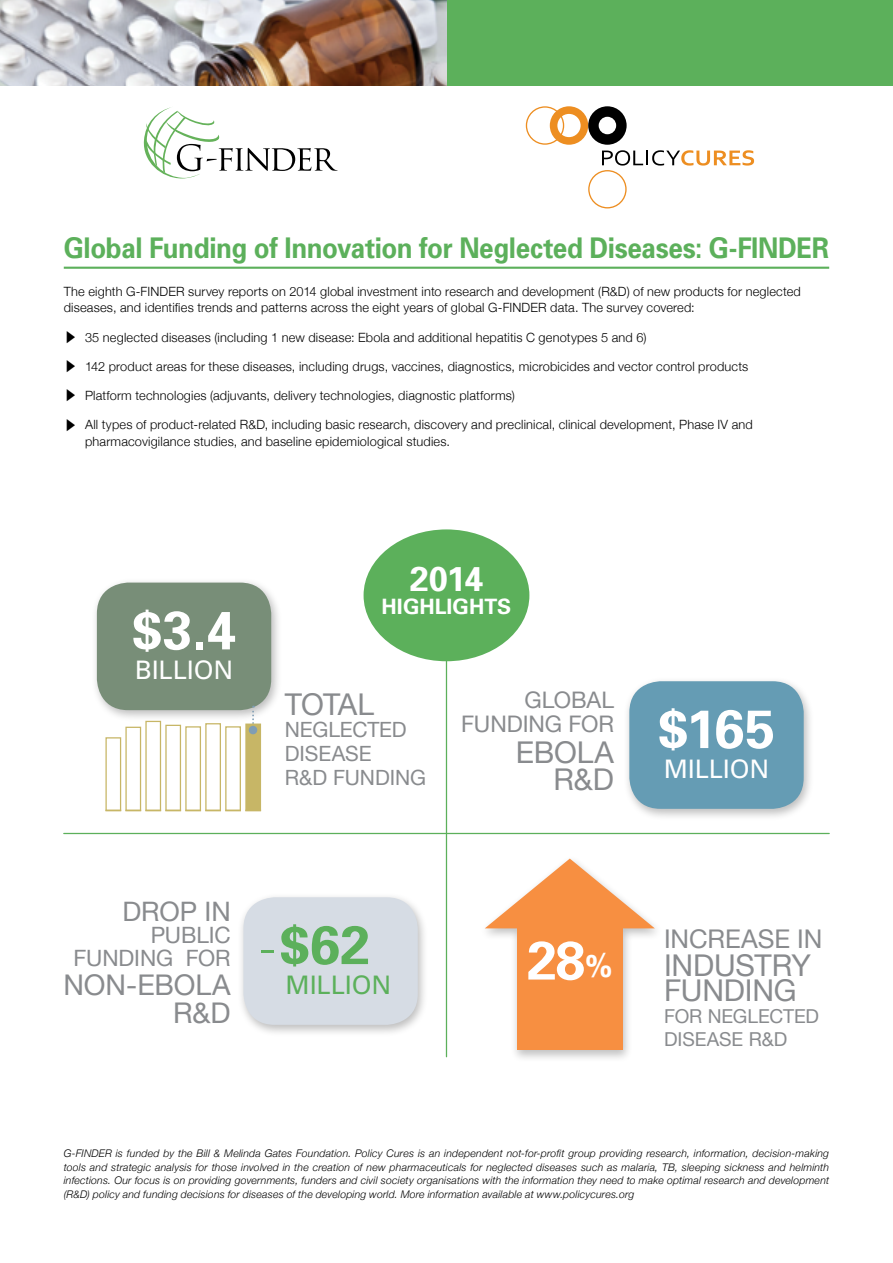
<style>
.page{position:relative;width:893px;height:1263px;background:#fff}
.page>*{position:absolute;margin:0;border:0;box-sizing:border-box;transform-origin:0 0}
.t1{font:700 54px "Univers";color:#fff}
.t2{font:700 54px "Univers";color:#5cb05b}
.t3{font:700 34.5px "Univers";color:#fff}
.t4{font:30px/27px "Helvetica Neue";letter-spacing:-.01em;color:#898b8e;text-align:right}
.t5{font:700 28.5px "Univers";letter-spacing:-.015em;color:#5cb05b;scale:.91 1}
.t6{font:28.5px/28.5px "Helvetica Neue";letter-spacing:-.005em;color:#898b8e;text-align:right}
.t7{font:26.85px "Helvetica Neue";letter-spacing:-.005em;color:#898b8e}
.t8{font:25.8px "Helvetica Neue";letter-spacing:-.005em;color:#898b8e}
.t9{font:25.5px "Univers";letter-spacing:-.005em;color:#fff}
.t10{font:25.5px "Univers";letter-spacing:-.005em;color:#5cb05b}
.t11{font:22.8px/24px "Helvetica Neue";letter-spacing:-.005em;color:#898b8e;text-align:right}
.t12{font:22.5px/22.5px "Helvetica Neue";letter-spacing:-.005em;color:#898b8e;text-align:right}
.t13{font:700 21.15px "Univers";color:#fff}
.t14{font:21px/24px "Helvetica Neue";letter-spacing:-.005em;color:#898b8e}
.t15{font:19.2px/23.1px "Helvetica Neue";letter-spacing:-.005em;color:#898b8e}
.t16{font:300 12.75px/16.5px "Helvetica Neue";letter-spacing:.015em;color:#000}
.t17{font:italic 300 10.5px/13.5px "Helvetica Neue";letter-spacing:.02em;color:#000;text-align:justify}
.s1{font-family:"Koz Min Pro";font-weight:400}
.s2{font-size:31.5px}
</style>
<div class="page">
<div style="left:446px;top:0;width:447px;height:85px;background:#5cb05b"></div>
<img style="left:0;top:0;width:446px;height:85px">
<svg style="left:526px;top:106px;width:228px;height:102px"></svg>
<div style="left:364px;top:529px;width:165px;height:132px;background:#5cb05b;border-radius:50%"></div>
<hr style="left:64px;top:267px;width:765px;height:2px;background:#5cb05b">
<hr style="left:446px;top:643px;width:1px;height:414px;background:#5cb05b">
<hr style="left:64px;top:833px;width:765px;height:1px;background:#5cb05b">
<svg style="left:143px;top:107px;width:195px;height:71px"></svg>
<div style="left:91px;top:578px;width:191px;height:144px;background:#000;opacity:.26"></div>
<div style="left:97px;top:583px;width:174px;height:127px;background:#788e78;border-radius:31px"></div>
<div style="left:624px;top:677px;width:190px;height:144px;background:#000;opacity:.26"></div>
<div style="left:629px;top:681px;width:175px;height:128px;background:#659cb4;border-radius:31px"></div>
<svg style="left:105px;top:706px;width:156px;height:106px"></svg>
<div style="left:246px;top:724px;width:14px;height:86px;background:#c7b666"></div>
<div style="left:245px;top:723px;width:16px;height:88px;border:1px solid #c7b666"></div>
<div style="left:249px;top:726px;width:8px;height:8px;background:#7f9db4;border-radius:50%"></div>
<div style="left:479px;top:854px;width:186px;height:207px;background:#000;opacity:.25"></div>
<div style="left:517px;top:915px;width:106px;height:135px;background:#f78f41"></div>
<svg style="left:485px;top:858px;width:170px;height:70px"></svg>
<div style="left:238px;top:893px;width:190px;height:144px;background:#000;opacity:.26"></div>
<div style="left:243px;top:897px;width:175px;height:128px;background:#d6dce4;border-radius:31px"></div>
<h3 class="t5" style="left:64px;top:230px;width:843px">Global Funding of Innovation for Neglected Diseases: G-FINDER</h3>
<p class="t16" style="left:64px;top:282px;width:738px">The eighth G-FINDER survey reports on 2014 global investment into research and development (R&amp;D) of new products for neglected diseases, and identifies trends and patterns across the eight years of global G-FINDER data. The survey covered:</p>
<p class="t16" style="left:64px;top:328px;width:584px"><span class="s1">▶</span> 35 neglected diseases (including 1 new disease: Ebola and additional hepatitis C genotypes 5 and 6)</p>
<p class="t16" style="left:64px;top:357px;width:686px"><span class="s1">▶</span> 142 product areas for these diseases, including drugs, vaccines, diagnostics, microbicides and vector control products</p>
<p class="t16" style="left:64px;top:387px;width:453px"><span class="s1">▶</span> Platform technologies (adjuvants, delivery technologies, diagnostic platforms)</p>
<p class="t16" style="left:85px;top:416px;width:669px;text-indent:-21px"><span class="s1">▶</span> All types of product-related R&amp;D, including basic research, discovery and preclinical, clinical development, Phase IV and pharmacovigilance studies, and baseline epidemiological studies.</p>
<h1 class="t1" style="left:132px;top:595px;width:105px">$3.4</h1>
<h3 class="t9" style="left:135px;top:654px;width:100px">BILLION</h3>
<h2 class="t3" style="left:410px;top:556px;width:75px">2014</h2>
<h3 class="t13" style="left:382px;top:593px;width:131px">HIGHLIGHTS</h3>
<h3 class="t4" style="left:285px;top:692px;width:91px">TOTAL</h3>
<h3 class="t14" style="left:285px;top:719px;width:143px">NEGLECTED<br>DISEASE<br>R&amp;D FUNDING</h3>
<h3 class="t11" style="left:461px;top:690px;width:154px">GLOBAL<br>FUNDING FOR</h3>
<h3 class="t4" style="left:516px;top:740px;width:100px">EBOLA<br>R&amp;D</h3>
<h3 class="t7" style="left:122px;top:892px;width:110px">DROP IN</h3>
<h3 class="t12" style="left:74px;top:925px;width:159px">PUBLIC<br>FUNDING FOR</h3>
<h3 class="t6" style="left:63px;top:972px;width:169px">NON-EBOLA<br>R&amp;D</h3>
<h1 class="t2" style="left:259px;top:910px;width:112px"><span class="s1">-</span>$62</h1>
<h3 class="t10" style="left:286px;top:969px;width:107px">MILLION</h3>
<h1 class="t1" style="left:527px;top:926px;width:87px">28<span class="s2">%</span></h1>
<h1 class="t1" style="left:658px;top:694px;width:118px">$165</h1>
<h3 class="t9" style="left:664px;top:753px;width:107px">MILLION</h3>
<h3 class="t8" style="left:664px;top:920px;width:160px">INCREASE IN</h3>
<h3 class="t4" style="left:664px;top:954px;width:148px;line-height:25.5px;text-align:left">INDUSTRY<br>FUNDING</h3>
<h3 class="t15" style="left:664px;top:1006px;width:157px">FOR NEGLECTED<br>DISEASE R&amp;D</h3>
<p class="t17" style="left:64px;top:1146px;width:767px">G-FINDER is funded by the Bill &amp; Melinda Gates Foundation. Policy Cures is an independent not-for-profit group providing research, information, decision-making tools and strategic analysis for those involved in the creation of new pharmaceuticals for neglected diseases such as malaria, TB, sleeping sickness and helminth infections. Our focus is on providing governments, funders and civil society organisations with the information they need to make optimal research and development (R&amp;D) policy and funding decisions for diseases of the developing world. More information available at www.policycures.org</p>
</div>
